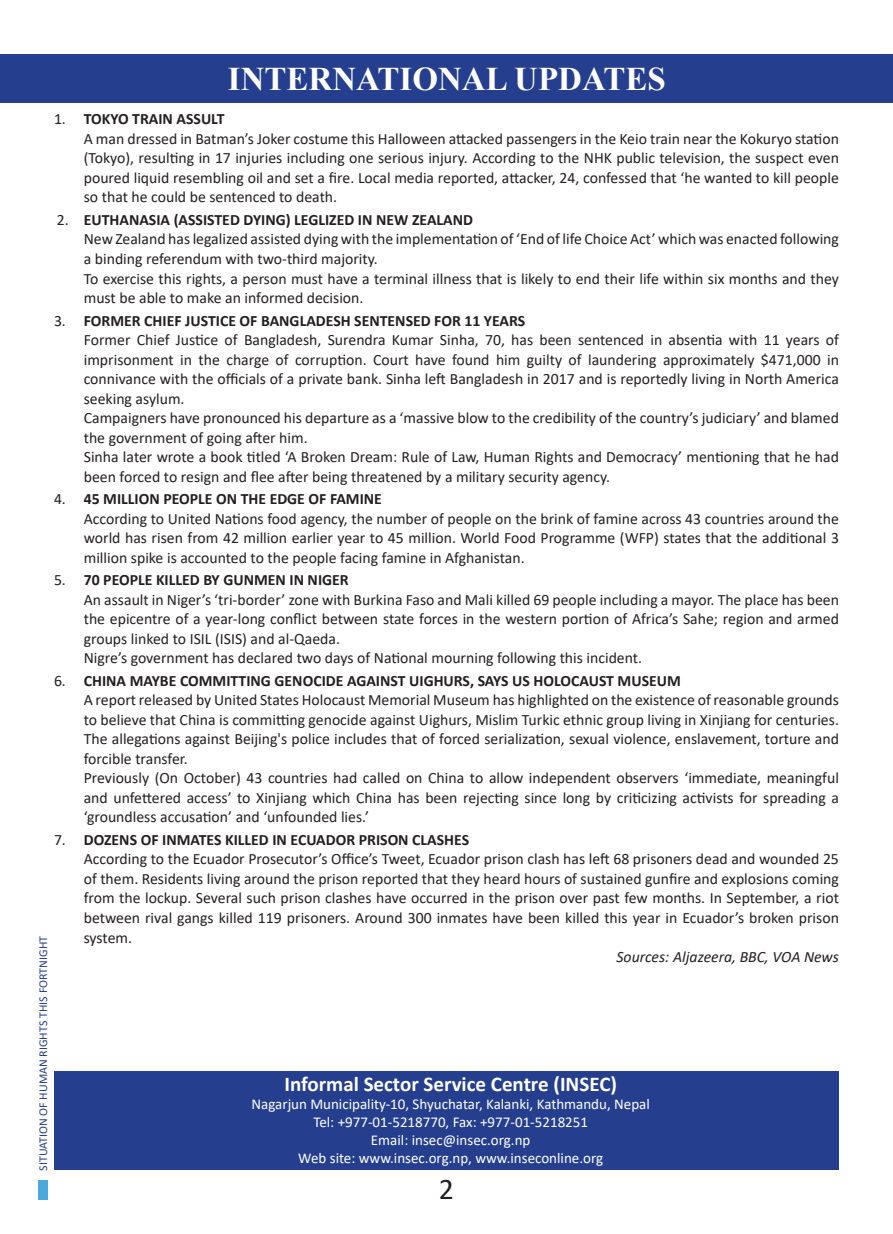
<style>
.page{position:relative;width:893px;height:1234px;background:#fff}
.page>*{position:absolute;margin:0;border:0;box-sizing:border-box;transform-origin:0 0}
.t1{font:700 33px "Times New Roman";color:#fff}
.t2{font:30px "Calibri";color:#231f20}
.t3{font:700 21px "Calibri";color:#fff}
.t4{font:15.75px/19.5px "Calibri";color:#231f20;text-align:justify}
.t5{font:700 15.75px "Calibri";color:#231f20}
.t6{font:italic 15.75px "Calibri";color:#231f20}
.t7{font:15px "Calibri";color:#fff}
.t8{font:12px "Calibri";color:#253f8e}
.s1{font-weight:400}
</style>
<div class="page">
<div style="left:38px;top:1180px;width:9px;height:19px;background:#4ba9de"></div>
<div style="left:55px;top:1070px;width:784px;height:99px;background:#253f8e"></div>
<div style="left:0;top:54px;width:893px;height:49px;background:#253f8e"></div>
<p class="t1" style="left:228px;top:55px;width:439px">INTERNATIONAL UPDATES</p>
<p class="t5" style="left:54px;top:108px;width:172px"><span class="s1">1.</span> TOKYO TRAIN ASSULT</p>
<p class="t4" style="left:84px;top:128px;width:757px">A man dressed in Batman’s Joker costume this Halloween attacked passengers in the Keio train near the Kokuryo station (Tokyo), resulting in 17 injuries including one serious injury. According to the NHK public television, the suspect even poured liquid resembling oil and set a fire. Local media reported, attacker, 24, confessed that ‘he wanted to kill people so that he could be sentenced to death.</p>
<p class="t5" style="left:57px;top:208px;width:418px"><span class="s1">2.</span> EUTHANASIA (ASSISTED DYING) LEGLIZED IN NEW ZEALAND</p>
<p class="t4" style="left:84px;top:229px;width:757px">New Zealand has legalized assisted dying with the implementation of ‘End of life Choice Act’ which was enacted following a binding referendum with two-third majority.</p>
<p class="t4" style="left:84px;top:268px;width:757px">To exercise this rights, a person must have a terminal illness that is likely to end their life within six months and they must be able to make an informed decision.</p>
<p class="t5" style="left:54px;top:309px;width:473px"><span class="s1">3.</span> FORMER CHIEF JUSTICE OF BANGLADESH SENTENSED FOR 11 YEARS</p>
<p class="t4" style="left:84px;top:329px;width:757px">Former Chief Justice of Bangladesh, Surendra Kumar Sinha, 70, has been sentenced in absentia with 11 years of imprisonment in the charge of corruption. Court have found him guilty of laundering approximately $471,000 in connivance with the officials of a private bank. Sinha left Bangladesh in 2017 and is reportedly living in North America seeking asylum.</p>
<p class="t4" style="left:84px;top:407px;width:757px">Campaigners have pronounced his departure as a ‘massive blow to the credibility of the country’s judiciary’ and blamed the government of going after him.</p>
<p class="t4" style="left:84px;top:446px;width:757px">Sinha later wrote a book titled ‘A Broken Dream: Rule of Law, Human Rights and Democracy’ mentioning that he had been forced to resign and flee after being threatened by a military security agency.</p>
<p class="t5" style="left:54px;top:487px;width:329px"><span class="s1">4.</span> 45 MILLION PEOPLE ON THE EDGE OF FAMINE</p>
<p class="t4" style="left:84px;top:508px;width:757px">According to United Nations food agency, the number of people on the brink of famine across 43 countries around the world has risen from 42 million earlier year to 45 million. World Food Programme (WFP) states that the additional 3 million spike is accounted to the people facing famine in Afghanistan.</p>
<p class="t5" style="left:54px;top:568px;width:296px"><span class="s1">5.</span> 70 PEOPLE KILLED BY GUNMEN IN NIGER</p>
<p class="t4" style="left:84px;top:589px;width:757px">An assault in Niger’s ‘tri-border’ zone with Burkina Faso and Mali killed 69 people including a mayor. The place has been the epicentre of a year-long conflict between state forces in the western portion of Africa’s Sahe; region and armed groups linked to ISIL (ISIS) and al-Qaeda.</p>
<p class="t4" style="left:84px;top:647px;width:560px">Nigre’s government has declared two days of National mourning following this incident.</p>
<p class="t5" style="left:54px;top:669px;width:628px"><span class="s1">6.</span> CHINA MAYBE COMMITTING GENOCIDE AGAINST UIGHURS, SAYS US HOLOCAUST MUSEUM</p>
<p class="t4" style="left:84px;top:689px;width:757px">A report released by United States Holocaust Memorial Museum has highlighted on the existence of reasonable grounds to believe that China is committing genocide against Uighurs, Mislim Turkic ethnic group living in Xinjiang for centuries.<br>The allegations against Beijing's police includes that of forced serialization, sexual violence, enslavement, torture and forcible transfer.</p>
<p class="t4" style="left:84px;top:767px;width:757px">Previously (On October) 43 countries had called on China to allow independent observers ‘immediate, meaningful and unfettered access’ to Xinjiang which China has been rejecting since long by criticizing activists for spreading a ‘groundless accusation’ and ‘unfounded lies.’</p>
<p class="t5" style="left:54px;top:828px;width:417px"><span class="s1">7.</span> DOZENS OF INMATES KILLED IN ECUADOR PRISON CLASHES</p>
<p class="t4" style="left:84px;top:848px;width:757px">According to the Ecuador Prosecutor’s Office’s Tweet, Ecuador prison clash has left 68 prisoners dead and wounded 25 of them. Residents living around the prison reported that they heard hours of sustained gunfire and explosions coming from the lockup. Several such prison clashes have occurred in the prison over past few months. In September, a riot between rival gangs killed 119 prisoners. Around 300 inmates have been killed this year in Ecuador’s broken prison system.</p>
<p class="t6" style="left:616px;top:945px;width:224px">Sources: Aljazeera, BBC, VOA News</p>
<p class="t8" style="left:35px;top:1170px;width:236px;rotate:-90deg">SITUATION OF HUMAN RIGHTS THIS FORTNIGHT</p>
<p class="t3" style="left:284px;top:1068px;width:334px">Informal Sector Service Centre (INSEC)</p>
<p class="t7" style="left:252px;top:1093px;width:400px">Nagarjun Municipality-10, Shyuchatar, Kalanki, Kathmandu, Nepal</p>
<p class="t7" style="left:313px;top:1111px;width:276px">Tel: +977-01-5218770, Fax: +977-01-5218251</p>
<p class="t7" style="left:371px;top:1129px;width:161px">Email: insec@insec.org.np</p>
<p class="t7" style="left:298px;top:1147px;width:306px">Web site: www.insec.org.np, www.inseconline.org</p>
<h2 class="t2" style="left:439px;top:1167px;width:17px">2</h2>
</div>
